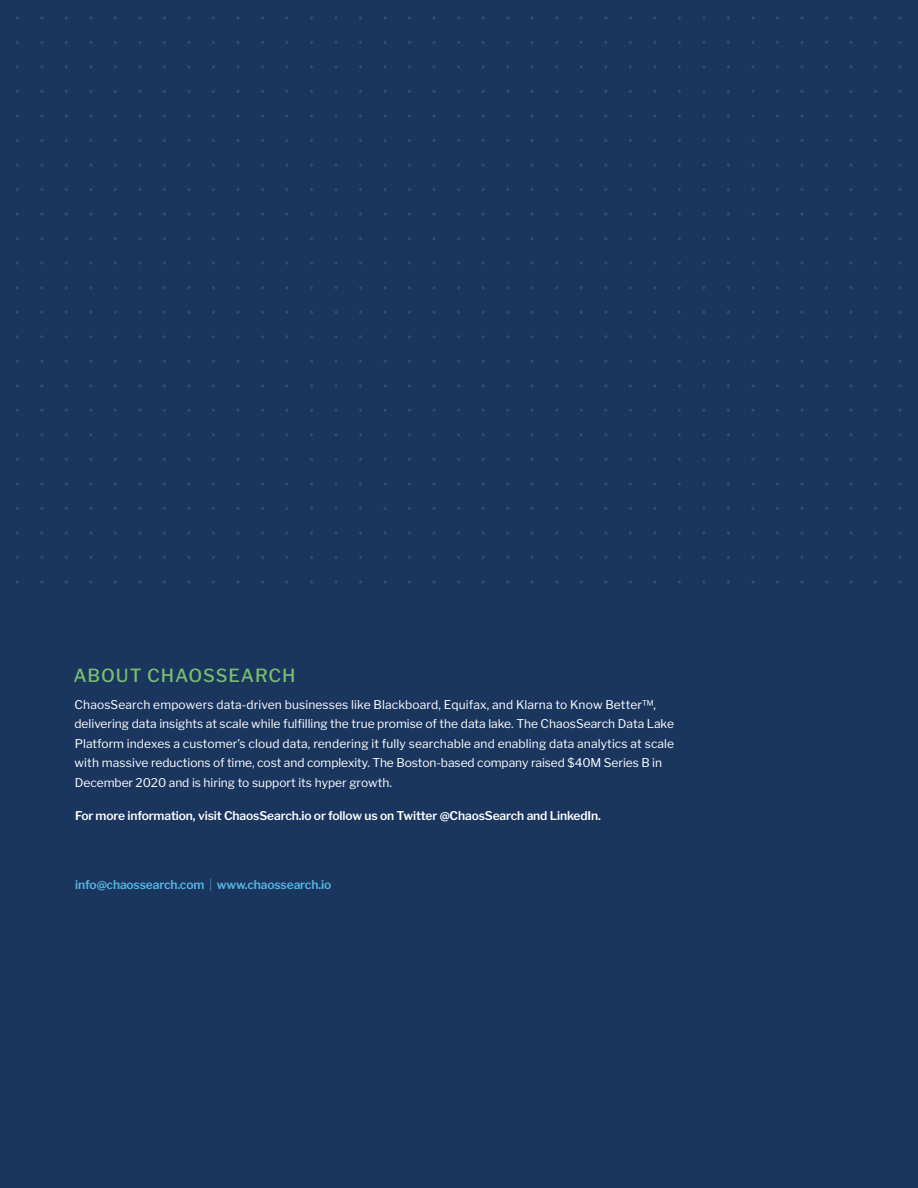
<style>
.page{position:relative;width:918px;height:1188px;background:#1a365e}
.page>*{position:absolute;margin:0;border:0;box-sizing:border-box;transform-origin:0 0}
.t1{font:500 18px "Libre Franklin";letter-spacing:.05em;color:#79be70}
.t2{font:12px/19.5px "Libre Franklin";color:#fff}
.t3{font:600 12px "Libre Franklin";letter-spacing:-.01em;color:#fff}
.t4{font:600 12px "Libre Franklin";letter-spacing:-.01em;color:#56b7e6}
.s1{font-weight:100}
</style>
<div class="page">
<h1 class="t1" style="left:73px;top:665px;width:224px">ABOUT CHAOSSEARCH</h1>
<p class="t2" style="left:74px;top:695px;width:601px">ChaosSearch empowers data-driven businesses like Blackboard, Equifax, and Klarna to Know Better™, delivering data insights at scale while fulfilling the true promise of the data lake. The ChaosSearch Data Lake Platform indexes a customer’s cloud data, rendering it fully searchable and enabling data analytics at scale with massive reductions of time, cost and complexity. The Boston-based company raised $40M Series B in December 2020 and is hiring to support its hyper growth.</p>
<p class="t3" style="left:75px;top:808px;width:527px">For more information, visit ChaosSearch.io or follow us on Twitter @ChaosSearch and LinkedIn.</p>
<p class="t4" style="left:75px;top:878px;width:257px">info@chaossearch.com <span class="s1">|</span> www.chaossearch.io</p>
</div>
